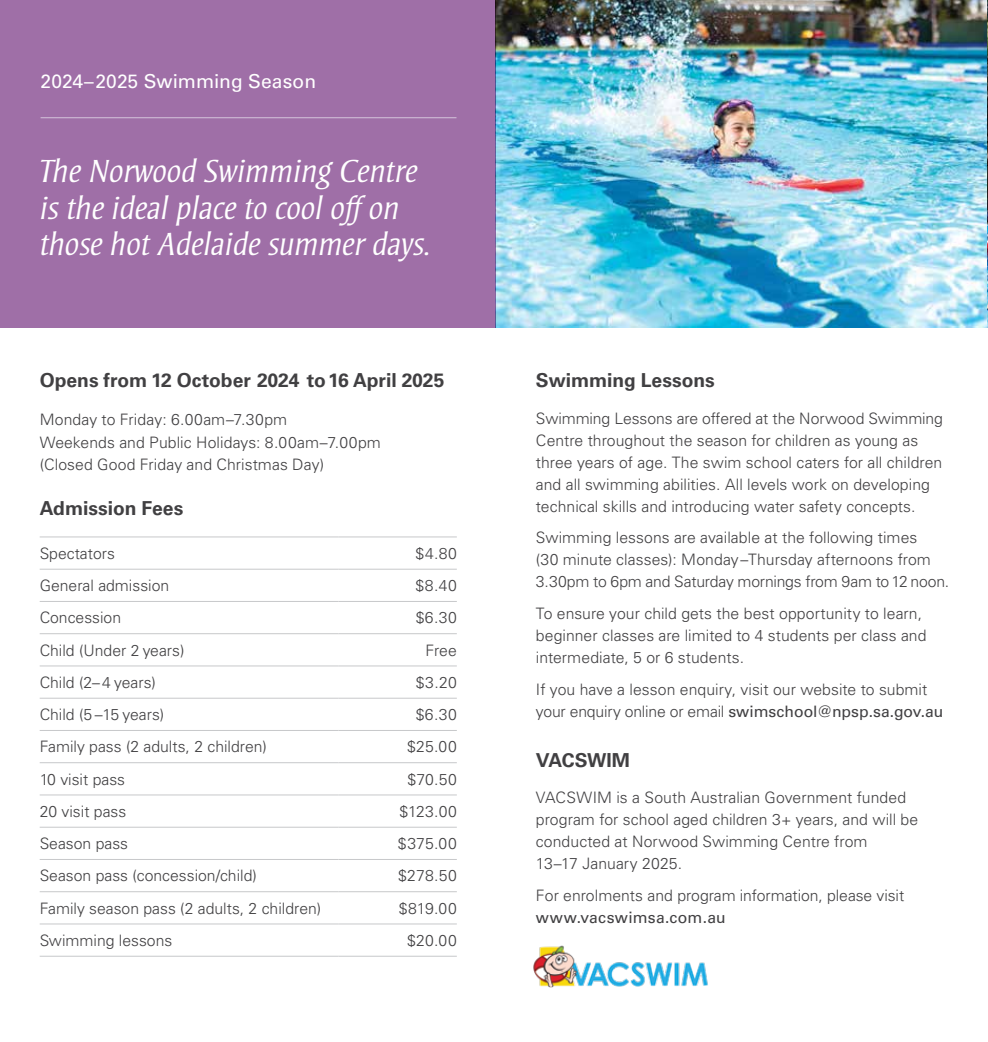
<style>
.page{position:relative;width:988px;height:1042px;background:#fff}
.page>*{position:absolute;margin:0;border:0;box-sizing:border-box;transform-origin:0 0}
.t1{font:italic 300 32.73px/36.9px "Strayhorn MT Pro";color:#fff}
.t2{font:700 19.25px "Univers LT Pro 65";color:#414042}
.t3{font:19.25px "Univers LT Pro 55 Roman";color:#fff}
.t4{font:300 15.75px/21.9px "Univers LT Pro 45";color:#414042}
.t5{font:15.75px "Univers LT Pro 55 Roman";letter-spacing:.005em;color:#414042}
.s1{font-family:"Univers LT Pro 45";font-weight:300}
</style>
<div class="page">
<hr style="left:40px;top:537px;width:299px;height:1px;background:#c7c8ca">
<hr style="left:339px;top:537px;width:118px;height:1px;background:#c7c8ca">
<hr style="left:40px;top:569px;width:299px;height:1px;background:#c7c8ca">
<hr style="left:339px;top:569px;width:118px;height:1px;background:#c7c8ca">
<hr style="left:40px;top:601px;width:299px;height:1px;background:#c7c8ca">
<hr style="left:339px;top:601px;width:118px;height:1px;background:#c7c8ca">
<hr style="left:40px;top:633px;width:299px;height:1px;background:#c7c8ca">
<hr style="left:339px;top:633px;width:118px;height:1px;background:#c7c8ca">
<hr style="left:40px;top:665px;width:299px;height:1px;background:#c7c8ca">
<hr style="left:339px;top:665px;width:118px;height:1px;background:#c7c8ca">
<hr style="left:40px;top:698px;width:299px;height:1px;background:#c7c8ca">
<hr style="left:339px;top:698px;width:118px;height:1px;background:#c7c8ca">
<hr style="left:40px;top:730px;width:299px;height:1px;background:#c7c8ca">
<hr style="left:339px;top:730px;width:118px;height:1px;background:#c7c8ca">
<hr style="left:40px;top:762px;width:299px;height:1px;background:#c7c8ca">
<hr style="left:339px;top:762px;width:118px;height:1px;background:#c7c8ca">
<hr style="left:40px;top:794px;width:299px;height:1px;background:#c7c8ca">
<hr style="left:339px;top:794px;width:118px;height:1px;background:#c7c8ca">
<hr style="left:40px;top:827px;width:299px;height:1px;background:#c7c8ca">
<hr style="left:339px;top:827px;width:118px;height:1px;background:#c7c8ca">
<hr style="left:40px;top:859px;width:299px;height:1px;background:#c7c8ca">
<hr style="left:339px;top:859px;width:118px;height:1px;background:#c7c8ca">
<hr style="left:40px;top:891px;width:299px;height:1px;background:#c7c8ca">
<hr style="left:339px;top:891px;width:118px;height:1px;background:#c7c8ca">
<hr style="left:40px;top:923px;width:299px;height:1px;background:#c7c8ca">
<hr style="left:339px;top:923px;width:118px;height:1px;background:#c7c8ca">
<hr style="left:40px;top:956px;width:299px;height:1px;background:#c7c8ca">
<hr style="left:339px;top:956px;width:118px;height:1px;background:#c7c8ca">
<img style="left:496px;top:0;width:492px;height:327px">
<div style="left:0;top:0;width:496px;height:327px;background:#9f6fa7"></div>
<hr style="left:41px;top:117px;width:415px;height:1px;background:#d5c4dc">
<img style="left:533px;top:945px;width:175px;height:42px">
<p class="t3" style="left:41px;top:68px;width:277px">2024–2025 Swimming Season</p>
<h1 class="t1" style="left:40px;top:152px;width:392px">The Norwood Swimming Centre is the ideal place to cool offon those hot Adelaide summer days.</h1>
<p class="t2" style="left:40px;top:367px;width:406px">Opens from 12 October 2024 to 16 April 2025</p>
<p class="t4" style="left:40px;top:408px;width:343px;line-height:22.8px">Monday to Friday: 6.00am–7.30pm<br>Weekends and Public Holidays: 8.00am–7.00pm (Closed Good Friday and Christmas Day)</p>
<p class="t2" style="left:40px;top:494px;width:145px">Admission Fees</p>
<p class="t4" style="left:40px;top:542px;width:77px">Spectators</p>
<p class="t4" style="left:415px;top:542px;width:43px">$4.80</p>
<p class="t4" style="left:40px;top:574px;width:131px">General admission</p>
<p class="t4" style="left:416px;top:574px;width:43px">$8.40</p>
<p class="t4" style="left:40px;top:606px;width:83px">Concession</p>
<p class="t4" style="left:416px;top:606px;width:43px">$6.30</p>
<p class="t4" style="left:40px;top:638px;width:146px">Child (Under 2 years)</p>
<p class="t4" style="left:425px;top:638px;width:33px">Free</p>
<p class="t4" style="left:40px;top:671px;width:118px">Child (2– 4 years)</p>
<p class="t4" style="left:416px;top:671px;width:42px">$3.20</p>
<p class="t4" style="left:40px;top:703px;width:126px">Child (5 –15 years)</p>
<p class="t4" style="left:416px;top:703px;width:43px">$6.30</p>
<p class="t4" style="left:40px;top:735px;width:229px">Family pass (2 adults, 2 children)</p>
<p class="t4" style="left:407px;top:735px;width:51px">$25.00</p>
<p class="t4" style="left:40px;top:767px;width:87px">10 visit pass</p>
<p class="t4" style="left:407px;top:767px;width:51px">$70.50</p>
<p class="t4" style="left:40px;top:800px;width:88px">20 visit pass</p>
<p class="t4" style="left:399px;top:800px;width:59px">$123.00</p>
<p class="t4" style="left:40px;top:832px;width:90px">Season pass</p>
<p class="t4" style="left:398px;top:832px;width:60px">$375.00</p>
<p class="t4" style="left:40px;top:864px;width:219px">Season pass (concession/child)</p>
<p class="t4" style="left:398px;top:864px;width:60px">$278.50</p>
<p class="t4" style="left:40px;top:896px;width:283px">Family season pass (2 adults, 2 children)</p>
<p class="t4" style="left:399px;top:896px;width:59px">$819.00</p>
<p class="t4" style="left:40px;top:929px;width:134px">Swimming lessons</p>
<p class="t4" style="left:407px;top:929px;width:51px">$20.00</p>
<p class="t2" style="left:536px;top:367px;width:180px">Swimming Lessons</p>
<p class="t4" style="left:536px;top:407px;width:409px">Swimming Lessons are offered at the Norwood Swimming Centre throughout the season for children as young as three years of age. The swim school caters for all children and all swimming abilities. All levels work on developing technical skills and introducing water safety concepts.</p>
<p class="t4" style="left:536px;top:526px;width:415px">Swimming lessons are available at the following times<br>(30 minute classes): Monday–Thursday afternoons from<br>3.30pm to 6pm and Saturday mornings from 9am to 12 noon.</p>
<p class="t4" style="left:536px;top:602px;width:392px">To ensure your child gets the best opportunity to learn, beginner classes are limited to 4 students per class and intermediate, 5 or 6 students.</p>
<p class="t4" style="left:536px;top:677px;width:393px">If you have a lesson enquiry, visit our website to submit</p>
<p class="t5" style="left:536px;top:701px;width:409px"><span class="s1">your enquiry online or email</span> swimschool@npsp.sa.gov.au</p>
<p class="t2" style="left:536px;top:746px;width:96px">VACSWIM</p>
<p class="t4" style="left:536px;top:786px;width:384px">VACSWIM is a South Australian Government funded program for school aged children 3+ years, and will be conducted at Norwood Swimming Centre from<br>13–17 January 2025.</p>
<p class="t4" style="left:536px;top:884px;width:370px">For enrolments and program information, please visit</p>
<p class="t5" style="left:536px;top:906px;width:191px">www.vacswimsa.com.au</p>
</div>
